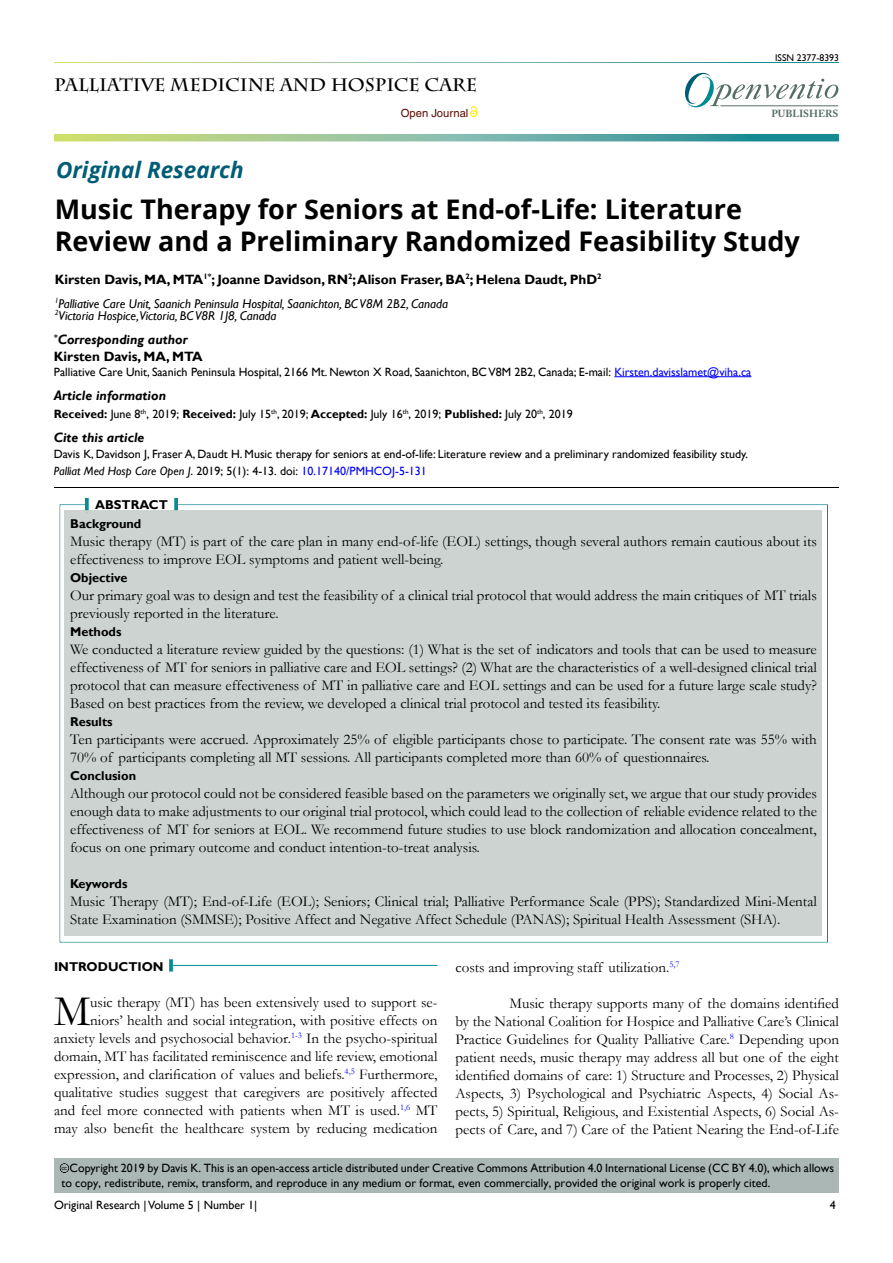
<style>
.page{position:relative;width:893px;height:1263px;background:#fff}
.page>*{position:absolute;margin:0;border:0;box-sizing:border-box;transform-origin:0 0}
.t1{font:43.8px "Garamond";color:#000}
.t2{font:700 27px/32.4px "Open Sans";color:#000}
.t3{font:italic 700 22.5px "Open Sans";color:#015d76}
.t4{font:700 18px "Charlemagne Std";color:#000}
.t5{font:15px/18px "Garamond";color:#000}
.t6{font:700 13.5px "Gill Sans";color:#000101}
.t7{font:italic 700 13.5px/17.2px "Gill Sans";color:#000}
.t8{font:italic 12.75px/12px "Gill Sans";color:#000101}
.t9{font:700 12.75px/18.6px "Gill Sans";color:#000}
.t10{font:12px/16.5px "Gill Sans";color:#000}
.t11{font:12px "Gill Sans";color:#000101}
.t12{font:11.25px "Helvetica LT Std";color:#580b05}
.t13{font:700 10.2px "Adobe Caslon Pro";color:#566d65}
.t14{font:9.75px "Gill Sans";color:#0a0000}
.t15{font:5.7px "Arial";color:#000}
.s1{font-style:normal;color:#000101}
.s2{color:#0000fa}
.s3{font-weight:700;color:#000}
.s4{font-style:italic}
</style>
<div class="page">
<svg style="left:685px;top:73px;width:153px;height:35px"></svg>
<hr style="left:720px;top:106px;width:118px;height:1px;background:#566d65">
<svg style="left:54px;top:134px;width:785px;height:7px"></svg>
<svg style="left:471px;top:106px;width:6px;height:10px"></svg>
<hr style="left:614px;top:376px;width:137px;height:1px;background:#0000fa">
<div style="left:42px;top:477px;width:810px;height:13px;background:#f9f2f3;opacity:.75"></div>
<div style="left:54px;top:1158px;width:785px;height:35px;background:#aab7b5"></div>
<div style="left:47px;top:1150px;width:37px;height:24px;background:#f9f2f3;opacity:.75"></div>
<div style="left:47px;top:494px;width:794px;height:450px;background:#f9f2f3;opacity:.75"></div>
<div style="left:65px;top:511px;width:757px;height:425px;background:#cdd3d1"></div>
<div style="left:74px;top:493px;width:27px;height:12px;background:#fff"></div>
<svg style="left:85px;top:498px;width:4px;height:12px"></svg>
<svg style="left:174px;top:498px;width:4px;height:12px"></svg>
<hr style="left:173px;top:965px;width:264px;height:1px;background:#0a8b93">
<svg style="left:169px;top:959px;width:4px;height:12px"></svg>
<p class="t4" style="left:54px;top:74px;width:425px">PALLIATIVE MEDICINE AND HOSPICE CARE</p>
<h3 class="t3" style="left:56px;top:154px;width:189px">Original Research</h3>
<p class="t12" style="left:401px;top:107px;width:69px">Open Journal</p>
<p class="t14" style="left:775px;top:52px;width:65px">ISSN 2377-8393</p>
<p class="t13" style="left:771px;top:108px;width:69px">PUBLISHERS</p>
<h2 class="t2" style="left:55px;top:192px;width:747px">Music Therapy for Seniors at End-of-Life: Literature<br>Review and a Preliminary Randomized Feasibility Study</h2>
<p class="t6" style="left:55px;top:271px;width:548px">Kirsten Davis, MA, MTA<sup>1*</sup>; Joanne Davidson, RN<sup>2</sup>; Alison Fraser, BA<sup>2</sup>; Helena Daudt, PhD<sup>2</sup></p>
<p class="t8" style="left:55px;top:298px;width:395px"><sup>1</sup>Palliative Care Unit, Saanich Peninsula Hospital, Saanichton, BC V8M 2B2, Canada<br><sup>2</sup>Victoria Hospice,Victoria, BC V8R 1J8, Canada</p>
<p class="t7" style="left:54px;top:331px;width:150px"><sup>*</sup>Corresponding author<br><span class="s1">Kirsten Davis, MA, MTA</span></p>
<p class="t10" style="left:54px;top:364px;width:699px">Palliative Care Unit, Saanich Peninsula Hospital, 2166 Mt. Newton X Road, Saanichton, BC V8M 2B2, Canada; E-mail: <span class="s2">Kirsten.davisslamet@viha.ca</span></p>
<p class="t7" style="left:54px;top:387px;width:114px">Article information</p>
<p class="t11" style="left:54px;top:407px;width:521px"><span class="s3">Received:</span> June 8<sup>th</sup>, 2019; <span class="s3">Received:</span> July 15<sup>th</sup>, 2019; <span class="s3">Accepted:</span> July 16<sup>th</sup>, 2019; <span class="s3">Published:</span> July 20<sup>th</sup>, 2019</p>
<p class="t7" style="left:54px;top:429px;width:92px">Cite this article</p>
<p class="t10" style="left:54px;top:446px;width:696px">Davis K, Davidson J, Fraser A, Daudt H. Music therapy for seniors at end-of-life: Literature review and a preliminary randomized feasibility study.<br><span class="s4">Palliat Med Hosp Care Open J</span>. 2019; 5(1): 4-13. doi: <span class="s2">10.17140/PMHCOJ-5-131</span></p>
<p class="t9" style="left:70px;top:496px;width:99px;text-indent:25px">ABSTRACT<br>Background</p>
<p class="t5" style="left:70px;top:532px;width:748px">Music therapy (MT) is part of the care plan in many end-of-life (EOL) settings, though several authors remain cautious about its effectiveness to improve EOL symptoms and patient well-being.</p>
<p class="t9" style="left:70px;top:569px;width:59px">Objective</p>
<p class="t5" style="left:70px;top:586px;width:748px">Our primary goal was to design and test the feasibility of a clinical trial protocol that would address the main critiques of MT trials previously reported in the literature.</p>
<p class="t9" style="left:70px;top:623px;width:53px">Methods</p>
<p class="t5" style="left:70px;top:640px;width:748px;text-align:justify">We conducted a literature review guided by the questions: (1) What is the set of indicators and tools that can be used to measure effectiveness of MT for seniors in palliative care and EOL settings? (2) What are the characteristics of a well-designed clinical trial protocol that can measure effectiveness of MT in palliative care and EOL settings and can be used for a future large scale study?<br>Based on best practices from the review, we developed a clinical trial protocol and tested its feasibility.</p>
<p class="t9" style="left:70px;top:713px;width:44px">Results</p>
<p class="t5" style="left:70px;top:730px;width:748px">Ten participants were accrued. Approximately 25% of eligible participants chose to participate. The consent rate was 55% with<br>70% of participants completing all MT sessions. All participants completed more than 60% of questionnaires.</p>
<p class="t9" style="left:70px;top:767px;width:68px">Conclusion</p>
<p class="t5" style="left:70px;top:784px;width:748px;text-align:justify">Although our protocol could not be considered feasible based on the parameters we originally set, we argue that our study provides enough data to make adjustments to our original trial protocol, which could lead to the collection of reliable evidence related to the effectiveness of MT for seniors at EOL. We recommend future studies to use block randomization and allocation concealment, focus on one primary outcome and conduct intention-to-treat analysis.</p>
<p class="t9" style="left:70px;top:875px;width:59px">Keywords</p>
<p class="t5" style="left:70px;top:892px;width:748px">Music Therapy (MT); End-of-Life (EOL); Seniors; Clinical trial; Palliative Performance Scale (PPS); Standardized Mini-Mental<br>State Examination (SMMSE); Positive Affect and Negative Affect Schedule (PANAS); Spiritual Health Assessment (SHA).</p>
<p class="t9" style="left:54px;top:958px;width:111px">INTRODUCTION</p>
<h1 class="t1" style="left:54px;top:982px;width:38px">M</h1>
<p class="t5" style="left:455px;top:958px;width:226px">costs and improving staff utilization.<sup>5,7</sup></p>
<p class="t5" style="left:455px;top:994px;width:385px;text-align:justify;text-indent:54px">Music therapy supports many of the domains identified by the National Coalition for Hospice and Palliative Care’s Clinical Practice Guidelines for Quality Palliative Care.<sup>8</sup> Depending upon patient needs, music therapy may address all but one of the eight identified domains of care: 1) Structure and Processes, 2) Physical Aspects, 3) Psychological and Psychiatric Aspects, 4) Social As&shy;pects, 5) Spiritual, Religious, and Existential Aspects, 6) Social As&shy;pects of Care, and 7) Care of the Patient Nearing the End-of-Life</p>
<p class="t5" style="left:54px;top:993px;width:385px;text-align:right">usic therapy (MT) has been extensively used to support se-<br>niors’ health and social integration, with positive effects on anxiety levels and psychosocial behavior.<sup>1-3</sup> In the psycho-spiritual domain, MT has facilitated reminiscence and life review, emotional expression, and clarification of values and beliefs.<sup>4,5</sup> Furthermore, qualitative studies suggest that caregivers are positively affected and feel more connected with patients when MT is used.<sup>1,6</sup> MT may also benefit the healthcare system by reducing medication</p>
<p class="t10" style="left:61px;top:1161px;width:774px;line-height:14.4px;text-indent:8px">Copyright 2019 by Davis K. This is an open-access article distributed under Creative Commons Attribution 4.0 International License (CC BY 4.0), which allows to copy, redistribute, remix, transform, and reproduce in any medium or format, even commercially, provided the original work is properly cited.</p>
<p class="t15" style="left:61px;top:1164px;width:7px">cc</p>
<p class="t10" style="left:54px;top:1197px;width:205px">Original Research | Volume 5 | Number 1|</p>
<p class="t10" style="left:830px;top:1197px;width:7px">4</p>
</div>
